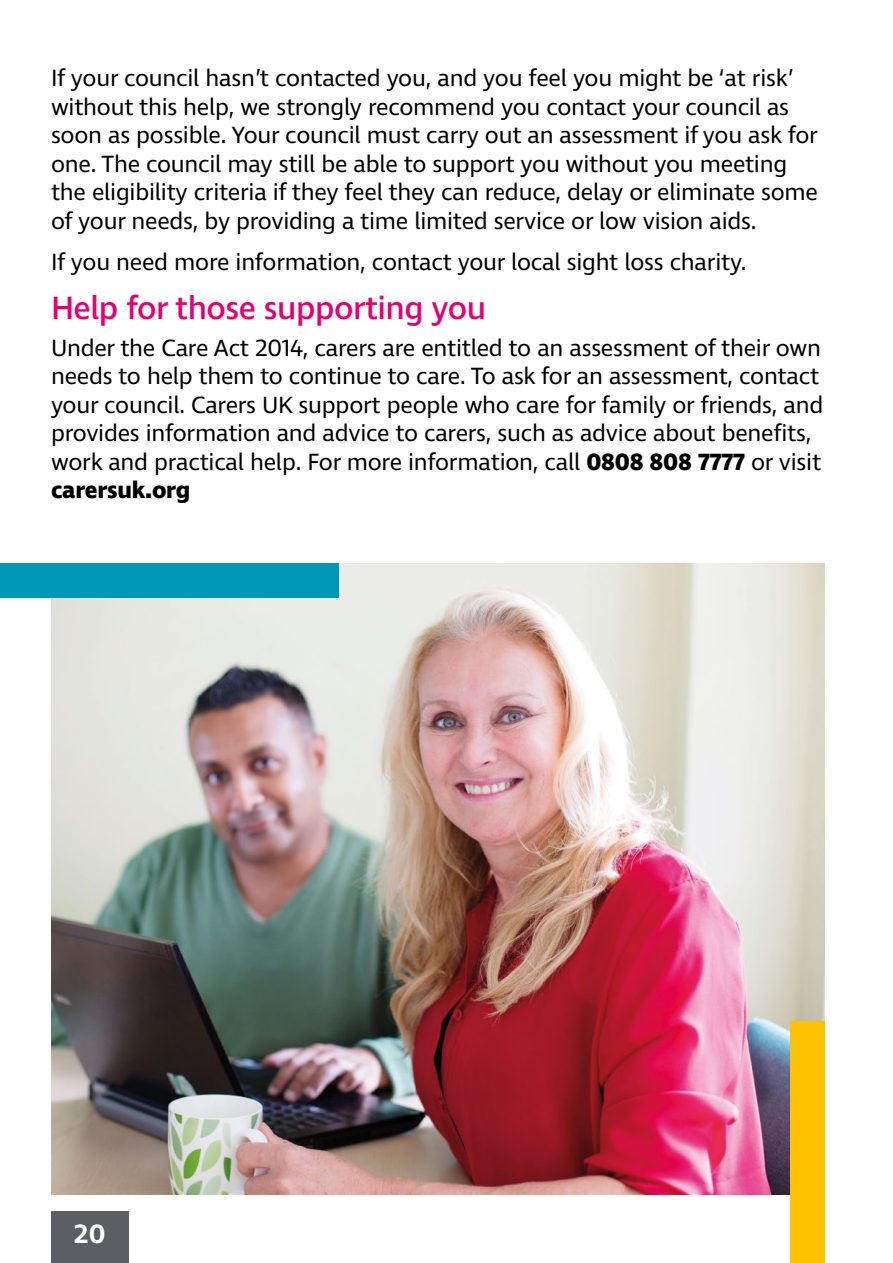
<style>
.page{position:relative;width:893px;height:1263px;background:#fff}
.page>*{position:absolute;margin:0;border:0;box-sizing:border-box;transform-origin:0 0}
.H3_Subtitle{font:500 33px "Ingra";letter-spacing:-.015em;color:#e60071}
.t1{font:600 27px "Ingra";color:#fff}
.P___Body{font:24px/28.5px "Ingra";letter-spacing:-.01em;color:#000}
.s1{font-weight:700}
</style>
<div class="page">
<div style="left:51px;top:1212px;width:77px;height:51px;background:#5b5f64"></div>
<img style="left:51px;top:563px;width:774px;height:632px">
<div style="left:0;top:563px;width:339px;height:35px;background:#0098b9"></div>
<div style="left:790px;top:1021px;width:35px;height:242px;background:#fdc300"></div>
<p class="P___Body" style="left:51px;top:65px;width:768px">If your council hasn’t contacted you, and you feel you might be ‘at risk’ without this help, we strongly recommend you contact your council as soon as possible. Your council must carry out an assessment if you ask for one. The council may still be able to support you without you meeting the eligibility criteria if they feel they can reduce, delay or eliminate some of your needs, by providing a time limited service or low vision aids.</p>
<p class="P___Body" style="left:51px;top:249px;width:697px">If you need more information, contact your local sight loss charity.</p>
<h3 class="H3_Subtitle" style="left:51px;top:287px;width:437px">Help for those supporting you</h3>
<p class="P___Body" style="left:51px;top:335px;width:774px">Under the Care Act 2014, carers are entitled to an assessment of their own needs to help them to continue to care. To ask for an assessment, contact your council. Carers UK support people who care for family or friends, and provides information and advice to carers, such as advice about benefits, work and practical help. For more information, call <span class="s1">0808 808 7777</span> or visit <span class="s1">carersuk.org</span></p>
<p class="t1" style="left:74px;top:1217px;width:33px">20</p>
</div>
